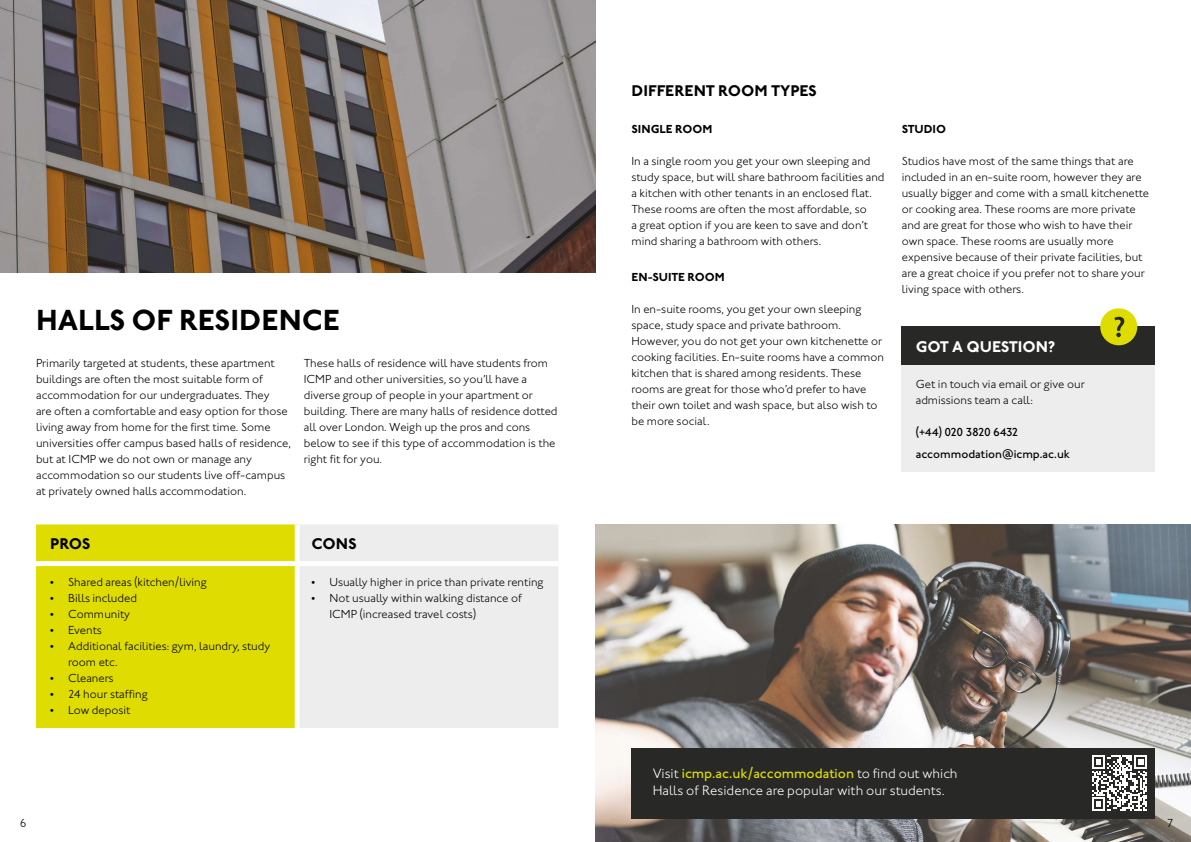
<style>
.page{position:relative;width:1191px;height:842px;background:#fff}
.page>*{position:absolute;margin:0;border:0;box-sizing:border-box;transform-origin:0 0}
.t1{font:700 30px "Johnston ITC";color:#000}
.t2{font:700 16px "Johnston ITC";color:#000}
.t3{font:700 16px "Johnston ITC";color:#fff}
.t4{font:300 14px/16.8px "Johnston ITC";color:#fff}
.t5{font:300 12px/16px "Johnston ITC";color:#000}
.t6{font:500 12px/21.7px "Johnston ITC";color:#000}
.t7{font:700 12px "Johnston ITC";color:#000}
.s1{font-weight:500;color:#dedc00}
</style>
<div class="page">
<img style="left:595px;top:524px;width:596px;height:318px">
<div style="left:631px;top:748px;width:453px;height:70px;background:#282827"></div>
<div style="left:1084px;top:748px;width:71px;height:70px;background:#282827"></div>
<svg style="left:1092px;top:755px;width:55px;height:56px"></svg>
<img style="left:0;top:0;width:595px;height:272px">
<div style="left:36px;top:524px;width:259px;height:204px;background:#dedc00"></div>
<div style="left:300px;top:525px;width:258px;height:203px;background:#ededed"></div>
<div style="left:36px;top:561px;width:261px;height:5px;background:#fff"></div>
<div style="left:297px;top:561px;width:261px;height:5px;background:#fff"></div>
<div style="left:901px;top:327px;width:254px;height:39px;background:#282827"></div>
<div style="left:901px;top:366px;width:254px;height:106px;background:#ededed"></div>
<div style="left:1100px;top:308px;width:37px;height:37px;background:#dedc00;border-radius:50%"></div>
<svg style="left:1114px;top:317px;width:10px;height:20px"></svg>
<h1 class="t1" style="left:36px;top:302px;width:306px">HALLS OF RESIDENCE</h1>
<p class="t5" style="left:36px;top:355px;width:256px">Primarily targeted at students, these apartment buildings are often the most suitable form of accommodation for our undergraduates. They<br>are often a comfortable and easy option for those living away from home for the first time. Some universities offer campus based halls of residence, but at ICMP we do not own or manage any accommodation so our students live off-campus at privately owned halls accommodation.</p>
<p class="t5" style="left:304px;top:355px;width:255px">These halls of residence will have students from ICMP and other universities, so you’ll have a diverse group of people in your apartment or building. There are many halls of residence dotted all over London. Weigh up the pros and cons below to see if this type of accommodation is the right fit for you.</p>
<h2 class="t2" style="left:50px;top:534px;width:42px">PROS</h2>
<h2 class="t2" style="left:311px;top:534px;width:47px">CONS</h2>
<p class="t5" style="left:50px;top:574px;width:158px">• Shared areas (kitchen/living</p>
<p class="t5" style="left:50px;top:590px;width:88px">• Bills included</p>
<p class="t5" style="left:50px;top:606px;width:81px">• Community</p>
<p class="t5" style="left:50px;top:622px;width:53px">• Events</p>
<p class="t5" style="left:68px;top:638px;width:204px;text-indent:-18px">• Additional facilities: gym, laundry, study room etc.</p>
<p class="t5" style="left:50px;top:670px;width:65px">• Cleaners</p>
<p class="t5" style="left:50px;top:686px;width:99px">• 24 hour staffing</p>
<p class="t5" style="left:50px;top:702px;width:82px">• Low deposit</p>
<p class="t5" style="left:311px;top:574px;width:234px">• Usually higher in price than private renting</p>
<p class="t5" style="left:329px;top:590px;width:194px;text-indent:-18px">• Not usually within walking distance of<br>ICMP (increased travel costs)</p>
<h2 class="t2" style="left:631px;top:81px;width:187px">DIFFERENT ROOM TYPES</h2>
<p class="t7" style="left:631px;top:122px;width:82px">SINGLE ROOM</p>
<p class="t5" style="left:631px;top:153px;width:254px">In a single room you get your own sleeping and study space, but will share bathroom facilities and a kitchen with other tenants in an enclosed flat.<br>These rooms are often the most affordable, so<br>a great option if you are keen to save and don’t mind sharing a bathroom with others.</p>
<p class="t7" style="left:631px;top:269px;width:95px">EN-SUITE ROOM</p>
<p class="t5" style="left:631px;top:301px;width:254px">In en-suite rooms, you get your own sleeping space, study space and private bathroom.<br>However, you do not get your own kitchenette or cooking facilities. En-suite rooms have a common kitchen that is shared among residents. These rooms are great for those who’d prefer to have their own toilet and wash space, but also wish to be more social.</p>
<p class="t7" style="left:901px;top:122px;width:46px">STUDIO</p>
<p class="t5" style="left:901px;top:153px;width:249px">Studios have most of the same things that are included in an en-suite room, however they are usually bigger and come with a small kitchenette or cooking area. These rooms are more private and are great for those who wish to have their own space. These rooms are usually more expensive because of their private facilities, but are a great choice if you prefer not to share your living space with others.</p>
<h2 class="t3" style="left:915px;top:337px;width:141px">GOT A QUESTION?</h2>
<p class="t5" style="left:915px;top:376px;width:171px">Get in touch via email or give our admissions team a call:</p>
<p class="t6" style="left:915px;top:421px;width:156px">(+44) 020 3820 6432 accommodation@icmp.ac.uk</p>
<p class="t4" style="left:653px;top:765px;width:306px">Visit <span class="s1">icmp.ac.uk/accommodation</span> to find out which<br>Halls of Residence are popular with our students.</p>
<p class="t5" style="left:20px;top:815px;width:8px">6</p>
<p class="t5" style="left:1167px;top:815px;width:8px">7</p>
</div>
